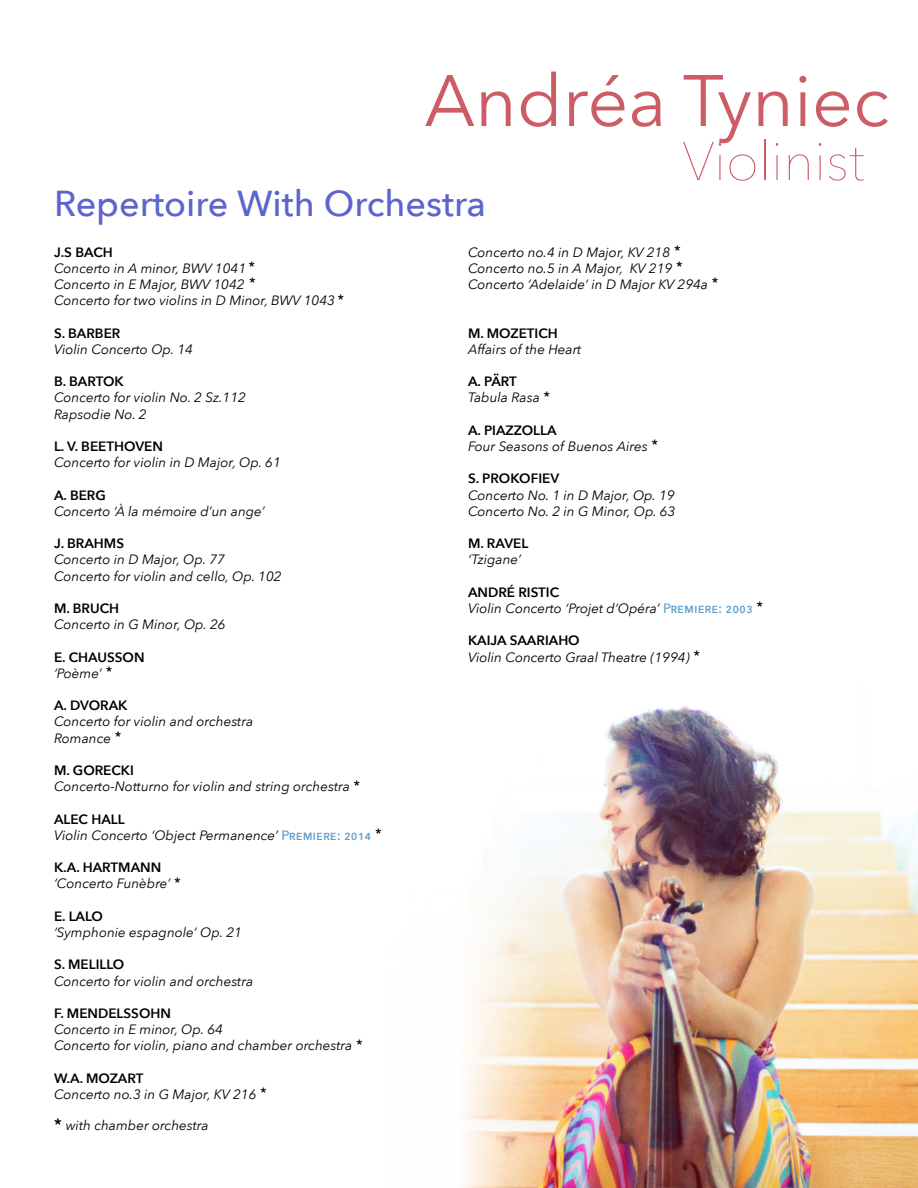
<style>
.page{position:relative;width:918px;height:1188px;background:#fff}
.page>*{position:absolute;margin:0;border:0;box-sizing:border-box;transform-origin:0 0}
.t1{font:72px "Avenir Next";color:#cc5d67}
.t2{font:200 54px "Avenir Next";color:#cc5d67}
.t3{font:500 36px "Avenir Next";color:#5d65cc}
.t4{font:italic 13.5px "Avenir Next";color:#000}
.t5{font:600 13.5px "Avenir Next";color:#000}
.s1{font-weight:600}
.s2{font-weight:500;font-style:normal;color:#5d9ecc}
.s3{font-weight:600;font-style:normal;font-size:16.5px}
</style>
<div class="page">
<img style="left:462px;top:706px;width:456px;height:482px">
<p class="t1" style="left:425px;top:40px;width:466px">Andréa Tyniec</p>
<p class="t2" style="left:682px;top:116px;width:184px">Violinist</p>
<p class="t3" style="left:54px;top:173px;width:434px">Repertoire With Orchestra</p>
<p class="t5" style="left:54px;top:240px;width:60px">J.S BACH</p>
<p class="t4" style="left:54px;top:257px;width:202px">Concerto in A minor, BWV 1041 <span class="s1">*</span></p>
<p class="t4" style="left:54px;top:273px;width:203px">Concerto in E Major, BWV 1042 <span class="s1">*</span></p>
<p class="t4" style="left:54px;top:289px;width:291px">Concerto for two violins in D Minor, BWV 1043 <span class="s1">*</span></p>
<p class="t5" style="left:54px;top:321px;width:68px">S. BARBER</p>
<p class="t4" style="left:54px;top:338px;width:141px">Violin Concerto Op. 14</p>
<p class="t5" style="left:54px;top:370px;width:71px">B. BARTOK</p>
<p class="t4" style="left:54px;top:386px;width:194px">Concerto for violin No. 2 Sz.112</p>
<p class="t4" style="left:54px;top:402px;width:94px">Rapsodie No. 2</p>
<p class="t5" style="left:54px;top:435px;width:111px">L. V. BEETHOVEN</p>
<p class="t4" style="left:54px;top:451px;width:228px">Concerto for violin in D Major, Op. 61</p>
<p class="t5" style="left:54px;top:483px;width:53px">A. BERG</p>
<p class="t4" style="left:54px;top:500px;width:212px">Concerto ‘À la mémoire d’un ange’</p>
<p class="t5" style="left:54px;top:532px;width:72px">J. BRAHMS</p>
<p class="t4" style="left:54px;top:548px;width:173px">Concerto in D Major, Op. 77</p>
<p class="t4" style="left:54px;top:564px;width:229px">Concerto for violin and cello, Op. 102</p>
<p class="t5" style="left:54px;top:597px;width:67px">M. BRUCH</p>
<p class="t4" style="left:54px;top:613px;width:173px">Concerto in G Minor, Op. 26</p>
<p class="t5" style="left:54px;top:645px;width:92px">E. CHAUSSON</p>
<p class="t4" style="left:54px;top:662px;width:59px">‘Poème’ <span class="s1">*</span></p>
<p class="t5" style="left:54px;top:694px;width:75px">A. DVORAK</p>
<p class="t4" style="left:54px;top:710px;width:201px">Concerto for violin and orchestra</p>
<p class="t4" style="left:54px;top:726px;width:68px">Romance <span class="s1">*</span></p>
<p class="t5" style="left:54px;top:759px;width:82px">M. GORECKI</p>
<p class="t4" style="left:54px;top:775px;width:307px">Concerto-Notturno for violin and string orchestra <span class="s1">*</span></p>
<p class="t5" style="left:54px;top:807px;width:72px">ALEC HALL</p>
<p class="t4" style="left:54px;top:824px;width:328px">Violin Concerto ‘Object Permanence’ <span class="s2">Premiere: 2014</span> <span class="s1">*</span></p>
<p class="t5" style="left:54px;top:856px;width:109px">K.A. HARTMANN</p>
<p class="t4" style="left:54px;top:872px;width:128px">‘Concerto Funèbre’ <span class="s1">*</span></p>
<p class="t5" style="left:54px;top:904px;width:51px">E. LALO</p>
<p class="t4" style="left:54px;top:921px;width:190px">‘Symphonie espagnole’ Op. 21</p>
<p class="t5" style="left:54px;top:953px;width:72px">S. MELILLO</p>
<p class="t4" style="left:54px;top:969px;width:201px">Concerto for violin and orchestra</p>
<p class="t5" style="left:54px;top:1002px;width:119px">F. MENDELSSOHN</p>
<p class="t4" style="left:54px;top:1018px;width:171px">Concerto in E minor, Op. 64</p>
<p class="t4" style="left:54px;top:1034px;width:309px">Concerto for violin, piano and chamber orchestra <span class="s1">*</span></p>
<p class="t5" style="left:54px;top:1066px;width:91px">W.A. MOZART</p>
<p class="t4" style="left:54px;top:1083px;width:214px">Concerto no.3 in G Major, KV 216 <span class="s1">*</span></p>
<p class="t4" style="left:54px;top:1113px;width:156px"><span class="s3">*</span> with chamber orchestra</p>
<p class="t4" style="left:468px;top:240px;width:213px">Concerto no.4 in D Major, KV 218 <span class="s1">*</span></p>
<p class="t4" style="left:468px;top:257px;width:215px">Concerto no.5 in A Major, KV 219 <span class="s1">*</span></p>
<p class="t4" style="left:468px;top:273px;width:251px">Concerto ‘Adelaide’ in D Major KV 294a <span class="s1">*</span></p>
<p class="t5" style="left:468px;top:321px;width:91px">M. MOZETICH</p>
<p class="t4" style="left:468px;top:338px;width:115px">Affairs of the Heart</p>
<p class="t5" style="left:468px;top:370px;width:50px">A. PÄRT</p>
<p class="t4" style="left:468px;top:386px;width:83px">Tabula Rasa <span class="s1">*</span></p>
<p class="t5" style="left:468px;top:418px;width:90px">A. PIAZZOLLA</p>
<p class="t4" style="left:468px;top:435px;width:191px">Four Seasons of Buenos Aires <span class="s1">*</span></p>
<p class="t5" style="left:468px;top:467px;width:93px">S. PROKOFIEV</p>
<p class="t4" style="left:468px;top:483px;width:208px">Concerto No. 1 in D Major, Op. 19</p>
<p class="t4" style="left:468px;top:500px;width:209px">Concerto No. 2 in G Minor, Op. 63</p>
<p class="t5" style="left:468px;top:532px;width:62px">M. RAVEL</p>
<p class="t4" style="left:468px;top:548px;width:55px">‘Tzigane’</p>
<p class="t5" style="left:468px;top:580px;width:93px">ANDRÉ RISTIC</p>
<p class="t4" style="left:468px;top:597px;width:296px">Violin Concerto ‘Projet d’Opéra’ <span class="s2">Premiere: 2003</span> <span class="s1">*</span></p>
<p class="t5" style="left:468px;top:629px;width:113px">KAIJA SAARIAHO</p>
<p class="t4" style="left:468px;top:645px;width:233px">Violin Concerto Graal Theatre (1994) <span class="s1">*</span></p>
</div>
